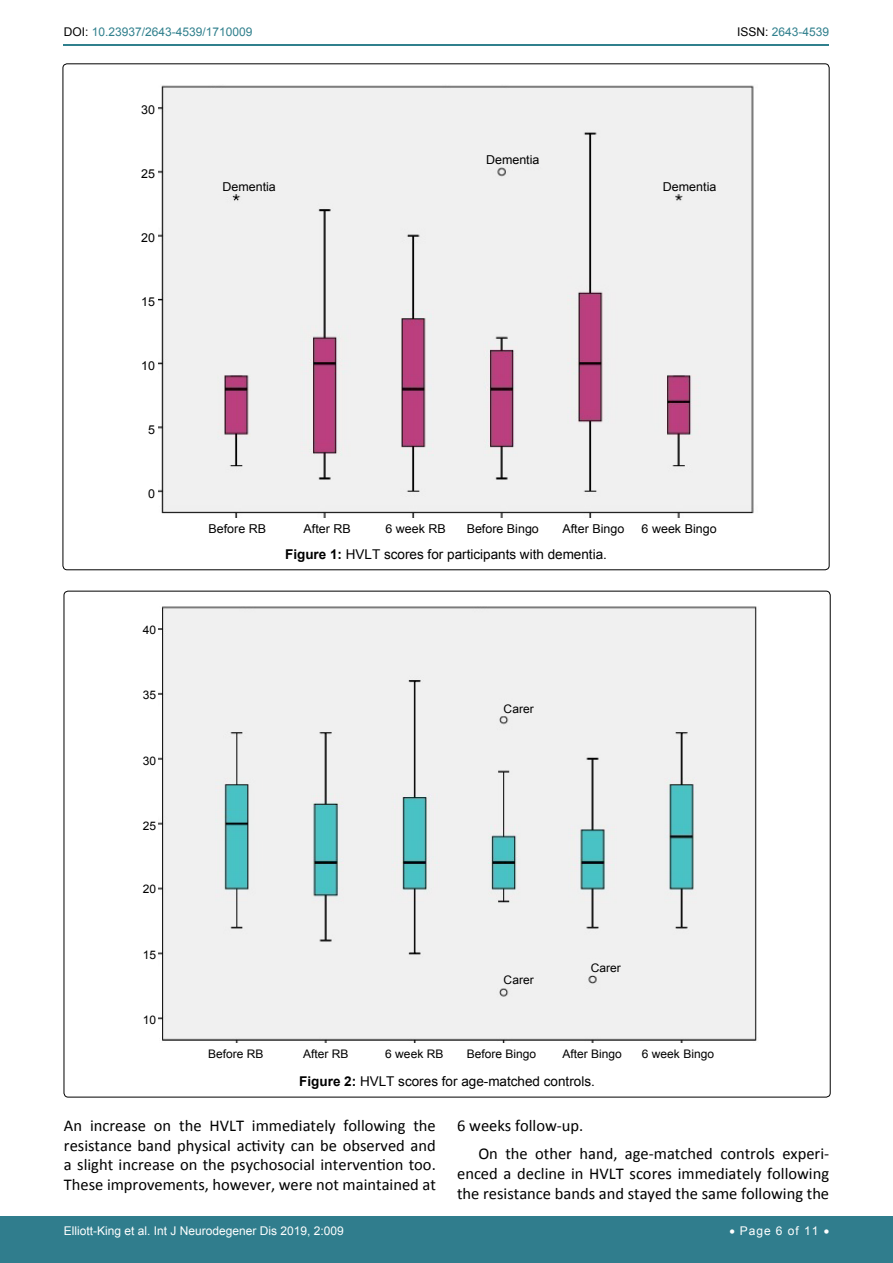
<style>
.page{position:relative;width:893px;height:1263px;background:#fff}
.page>*{position:absolute;margin:0;border:0;box-sizing:border-box;transform-origin:0 0}
.t1{font:16.5px/19.8px "Calibri";color:#000}
.t2{font:13.5px "Arial";color:#000}
.t3{font:12.3px "Arial";color:#000}
.t4{font:12px "Arial";color:#fff}
.t5{font:12px "Arial";color:#30808d}
.t6{font:11.85px "Arial";color:#000}
.s1{color:#000}
.s2{font-weight:700}
</style>
<div class="page">
<hr style="left:64px;top:44px;width:765px;height:2px;background:#30808d">
<div style="left:0;top:1217px;width:893px;height:46px;background:#307d8d"></div>
<img style="left:158px;top:85px;width:596px;height:433px">
<div style="left:648px;top:176px;width:75px;height:18px;background:#f0f0f0"></div>
<div style="left:470px;top:146px;width:75px;height:20px;background:#f0f0f0"></div>
<div style="left:208px;top:176px;width:101px;height:18px;background:#f0f0f0"></div>
<img style="left:158px;top:606px;width:599px;height:437px">
<div style="left:495px;top:972px;width:50px;height:16px;background:#f0f0f0"></div>
<div style="left:583px;top:959px;width:51px;height:16px;background:#f0f0f0"></div>
<div style="left:487px;top:700px;width:61px;height:16px;background:#f0f0f0"></div>
<p class="t5" style="left:64px;top:24px;width:190px"><span class="s1">DOI:</span> 10.23937/2643-4539/1710009</p>
<p class="t5" style="left:737px;top:24px;width:94px"><span class="s1">ISSN:</span> 2643-4539</p>
<p class="t3" style="left:141px;top:102px;width:15px">30</p>
<p class="t3" style="left:141px;top:166px;width:15px">25</p>
<p class="t3" style="left:141px;top:230px;width:15px">20</p>
<p class="t3" style="left:141px;top:294px;width:15px">15</p>
<p class="t3" style="left:141px;top:357px;width:15px">10</p>
<p class="t3" style="left:148px;top:421px;width:8px">5</p>
<p class="t3" style="left:148px;top:485px;width:8px">0</p>
<p class="t6" style="left:143px;top:622px;width:15px">40</p>
<p class="t6" style="left:143px;top:687px;width:15px">35</p>
<p class="t6" style="left:143px;top:753px;width:15px">30</p>
<p class="t6" style="left:143px;top:818px;width:15px">25</p>
<p class="t6" style="left:143px;top:881px;width:15px">20</p>
<p class="t6" style="left:143px;top:946px;width:15px">15</p>
<p class="t6" style="left:143px;top:1012px;width:15px">10</p>
<p class="t3" style="left:222px;top:178px;width:55px">Dementia</p>
<p class="t3" style="left:486px;top:152px;width:55px">Dementia</p>
<p class="t3" style="left:663px;top:178px;width:55px">Dementia</p>
<p class="t3" style="left:209px;top:520px;width:59px">Before RB</p>
<p class="t3" style="left:304px;top:520px;width:49px">After RB</p>
<p class="t3" style="left:386px;top:520px;width:62px">6 week RB</p>
<p class="t3" style="left:467px;top:520px;width:74px">Before Bingo</p>
<p class="t3" style="left:562px;top:520px;width:63px">After Bingo</p>
<p class="t3" style="left:642px;top:520px;width:76px">6 week Bingo</p>
<p class="t2" style="left:285px;top:546px;width:323px"><span class="s2">Figure 1:</span> HVLT scores for participants with dementia.</p>
<p class="t6" style="left:504px;top:701px;width:32px">Carer</p>
<p class="t6" style="left:504px;top:972px;width:32px">Carer</p>
<p class="t6" style="left:591px;top:960px;width:32px">Carer</p>
<p class="t6" style="left:208px;top:1046px;width:57px">Before RB</p>
<p class="t6" style="left:303px;top:1046px;width:47px">After RB</p>
<p class="t6" style="left:385px;top:1046px;width:60px">6 week RB</p>
<p class="t6" style="left:467px;top:1046px;width:71px">Before Bingo</p>
<p class="t6" style="left:562px;top:1046px;width:61px">After Bingo</p>
<p class="t6" style="left:642px;top:1046px;width:74px">6 week Bingo</p>
<p class="t2" style="left:299px;top:1072px;width:297px"><span class="s2">Figure 2:</span> HVLT scores for age-matched controls.</p>
<p class="t1" style="left:478px;top:1111px;width:352px;line-height:28.3px;text-indent:-21px">6 weeks follow-up.<br>On the other hand, age-matched controls experi-</p>
<p class="t1" style="left:457px;top:1163px;width:374px">enced a decline in HVLT scores immediately following the resistance bands and stayed the same following the</p>
<p class="t1" style="left:64px;top:1115px;width:373px;text-align:justify">An increase on the HVLT immediately following the resistance band physical activity can be observed and a slight increase on the psychosocial intervention too.<br>These improvements, however, were not maintained at</p>
<p class="t4" style="left:64px;top:1223px;width:282px">Elliott-King et al. Int J Neurodegener Dis 2019, 2:009</p>
<p class="t4" style="left:729px;top:1223px;width:101px">• Page 6 of 11 •</p>
</div>
